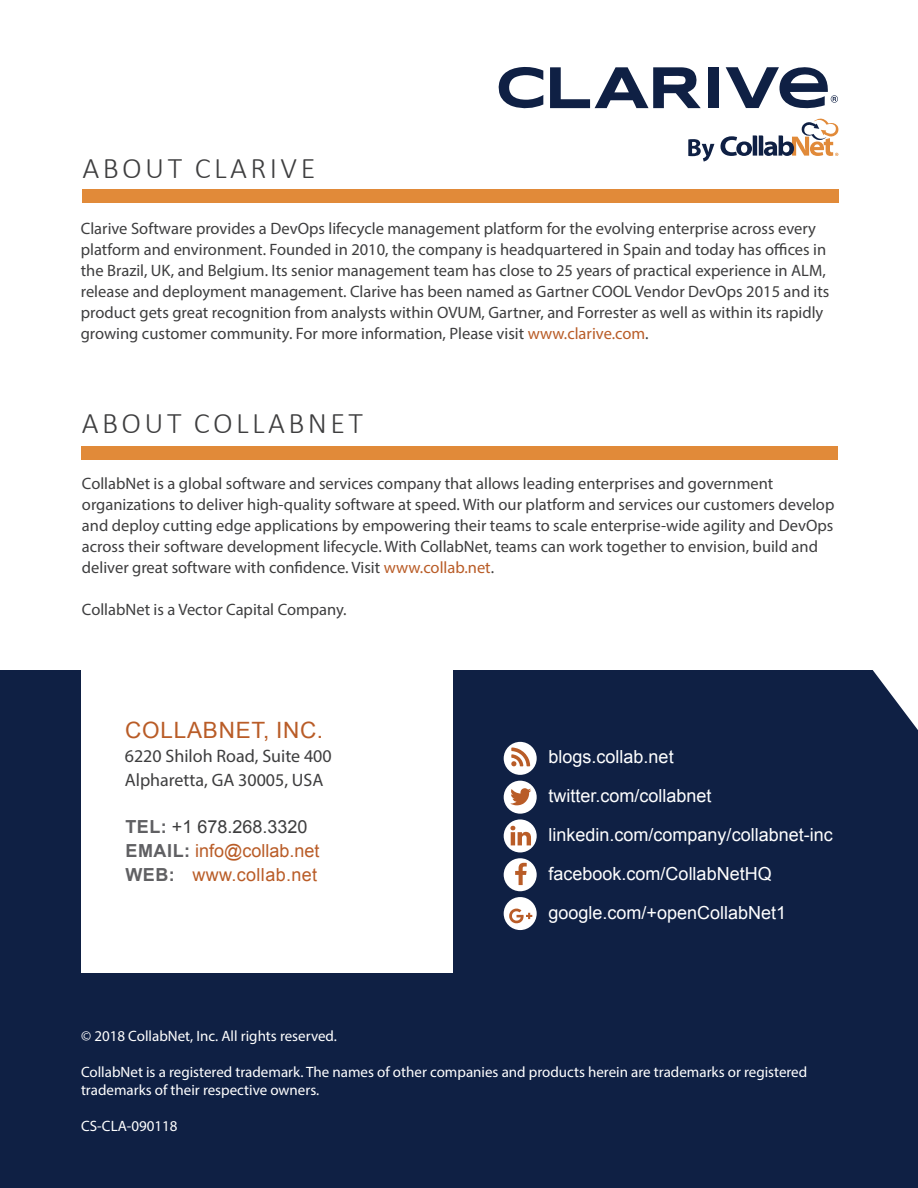
<style>
.page{position:relative;width:918px;height:1188px;background:#fff}
.page>*{position:absolute;margin:0;border:0;box-sizing:border-box;transform-origin:0 0}
.Heading_Master{font:300 30px "Calibri";letter-spacing:.115em;color:#3e3e3f}
.t1{font:22.5px "Arial";letter-spacing:.035em;color:#b95c27}
.t2{font:18px "Arial";color:#fff}
.t3{font:18px/24px "Myriad Pro";color:#3e3e3f}
.t4{font:18px/24px "Arial";color:#b95c27}
.t5{font:18px "Arial";letter-spacing:.02em;color:#b95c27}
.t6{font:16.5px/21px "Myriad Pro";color:#3e3e3f}
.t7{font:15px/18px "Myriad Pro";color:#fff}
.s1{color:#b95c27}
.s2{font-weight:700;color:#606063}
.s3{color:#3e3e3f}
</style>
<div class="page">
<div style="left:0;top:671px;width:918px;height:517px;background:#0f2044"></div>
<div style="left:81px;top:624px;width:372px;height:349px;background:#fff"></div>
<div style="left:81px;top:446px;width:757px;height:14px;background:#e18a39"></div>
<div style="left:504px;top:742px;width:33px;height:33px;background:#fff;border-radius:50%"></div>
<div style="left:504px;top:781px;width:33px;height:33px;background:#fff;border-radius:50%"></div>
<div style="left:504px;top:819px;width:33px;height:33px;background:#fff;border-radius:50%"></div>
<div style="left:504px;top:858px;width:33px;height:33px;background:#fff;border-radius:50%"></div>
<div style="left:504px;top:897px;width:33px;height:33px;background:#fff;border-radius:50%"></div>
<svg style="left:509px;top:909px;width:23px;height:14px"></svg>
<svg style="left:515px;top:863px;width:12px;height:22px"></svg>
<svg style="left:510px;top:826px;width:21px;height:19px"></svg>
<svg style="left:510px;top:788px;width:21px;height:17px"></svg>
<svg style="left:511px;top:748px;width:19px;height:18px"></svg>
<svg style="left:838px;top:670px;width:80px;height:60px"></svg>
<div style="left:82px;top:189px;width:756px;height:14px;background:#e18a39"></div>
<svg style="left:498px;top:67px;width:45px;height:42px"></svg>
<div style="left:708px;top:67px;width:11px;height:41px;background:#0f2044"></div>
<svg style="left:550px;top:67px;width:151px;height:41px"></svg>
<svg style="left:720px;top:67px;width:119px;height:89px"></svg>
<svg style="left:688px;top:139px;width:26px;height:22px"></svg>
<p class="Heading_Master" style="left:82px;top:149px;width:234px">ABOUT CLARIVE</p>
<p class="t6" style="left:81px;top:217px;width:750px">Clarive Software provides a DevOps lifecycle management platform for the evolving enterprise across every platform and environment. Founded in 2010, the company is headquartered in Spain and today has offices in the Brazil, UK, and Belgium. Its senior management team has close to 25 years of practical experience in ALM, release and deployment management. Clarive has been named as Gartner COOL Vendor DevOps 2015 and its product gets great recognition from analysts within OVUM, Gartner, and Forrester as well as within its rapidly growing customer community. For more information, Please visit <span class="s1">www.clarive.com</span>.</p>
<p class="Heading_Master" style="left:82px;top:404px;width:283px">ABOUT COLLABNET</p>
<p class="t6" style="left:82px;top:473px;width:754px">CollabNet is a global software and services company that allows leading enterprises and government organizations to deliver high-quality software at speed. With our platform and services our customers develop and deploy cutting edge applications by empowering their teams to scale enterprise-wide agility and DevOps across their software development lifecycle. With CollabNet, teams can work together to envision, build and deliver great software with confidence. Visit <span class="s1">www.collab.net</span>.</p>
<p class="t6" style="left:82px;top:599px;width:266px">CollabNet is a Vector Capital Company.</p>
<p class="t1" style="left:125px;top:715px;width:199px">COLLABNET, INC.</p>
<p class="t3" style="left:125px;top:744px;width:208px">6220 Shiloh Road, Suite 400<br>Alpharetta, GA 30005, USA</p>
<p class="t2" style="left:549px;top:744px;width:127px">blogs.collab.net</p>
<p class="t2" style="left:549px;top:783px;width:165px">twitter.com/collabnet</p>
<p class="t2" style="left:549px;top:822px;width:286px">linkedin.com/company/collabnet-inc</p>
<p class="t2" style="left:549px;top:861px;width:225px">facebook.com/CollabNetHQ</p>
<p class="t2" style="left:549px;top:900px;width:239px">google.com/+openCollabNet1</p>
<p class="t4" style="left:125px;top:815px;width:196px"><span class="s2">TEL:</span> <span class="s3">+1 678.268.3320<br></span><span class="s2">EMAIL:</span> info@collab.net</p>
<p class="t5" style="left:125px;top:862px;width:193px"><span class="s2">WEB:</span> www.collab.net</p>
<p class="t7" style="left:81px;top:1027px;width:258px">© 2018 CollabNet, Inc. All rights reserved.</p>
<p class="t7" style="left:81px;top:1063px;width:728px">CollabNet is a registered trademark. The names of other companies and products herein are trademarks or registered trademarks of their respective owners.</p>
<p class="t7" style="left:81px;top:1117px;width:98px">CS-CLA-090118</p>
</div>
